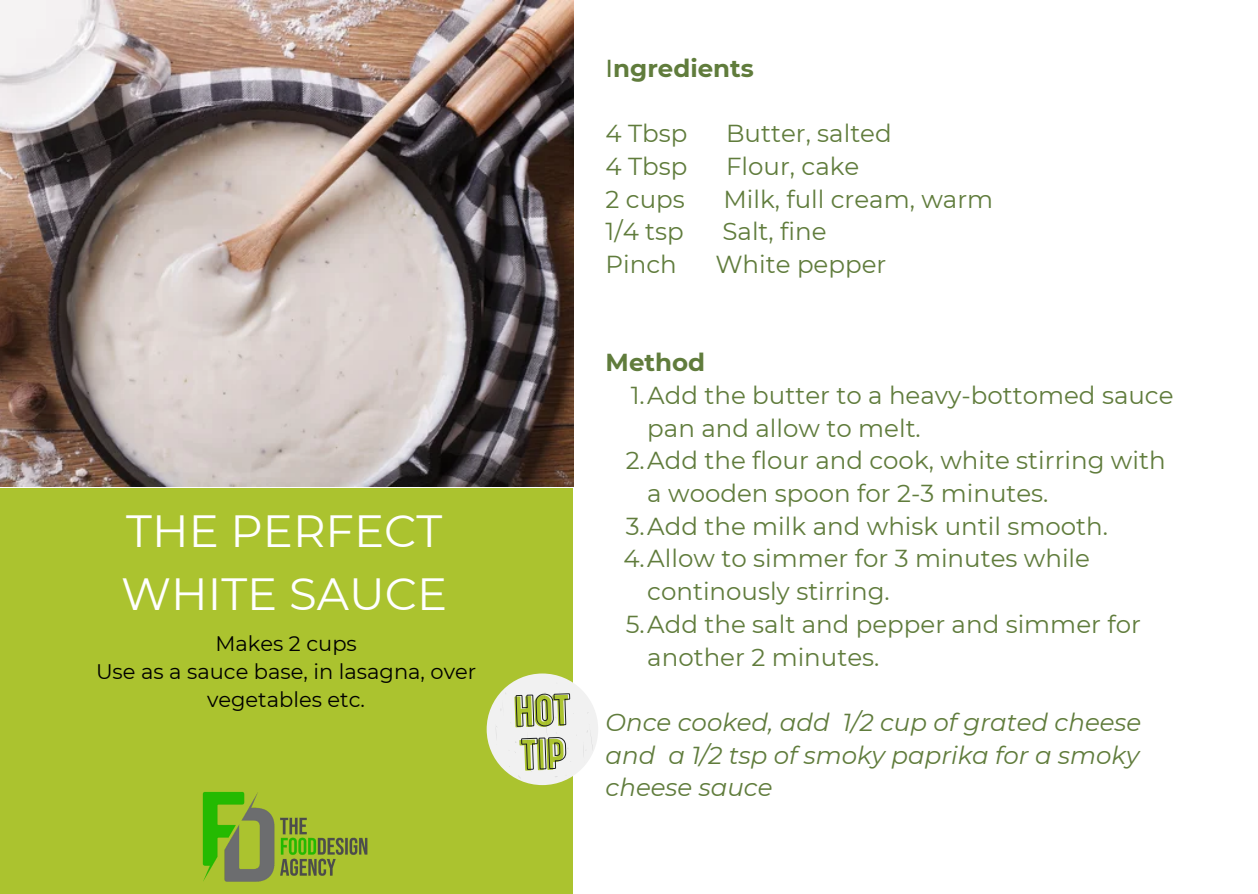
<style>
.page{position:relative;width:1258px;height:894px;background:#fff}
.page>*{position:absolute;margin:0;border:0;box-sizing:border-box;transform-origin:0 0}
.t1{font:45px/63px "Montserrat";color:#fff}
.t2{font:24.6px/32.7px "Montserrat";color:#607c3c}
.t3{font:italic 24.6px/32.7px "Montserrat";color:#607c3c;text-align:justify}
.t4{font:700 24.6px "Montserrat";color:#607c3c}
.t5{font:21px/27.9px "Montserrat";color:#000;text-align:center}
.s1{font-weight:500}
</style>
<div class="page">
<div style="left:0;top:488px;width:572px;height:405px;background:#abc32f"></div>
<img style="left:0;top:0;width:573px;height:486px">
<img style="left:202px;top:791px;width:166px;height:91px">
<svg style="left:486px;top:675px;width:112px;height:106px"></svg>
<p class="t1" style="left:121px;top:499px;width:327px">THE PERFECT<br>WHITE SAUCE</p>
<p class="t5" style="left:215px;top:629px;width:143px">Makes 2 cups</p>
<p class="t5" style="left:96px;top:657px;width:382px">Use as a sauce base, in lasagna, over vegetables etc.</p>
<p class="t4" style="left:605px;top:53px;width:150px"><span class="s1">I</span>ngredients</p>
<p class="t2" style="left:605px;top:117px;width:83px">4 Tbsp</p>
<p class="t2" style="left:726px;top:117px;width:167px">Butter, salted</p>
<p class="t2" style="left:605px;top:150px;width:83px">4 Tbsp</p>
<p class="t2" style="left:726px;top:150px;width:135px">Flour, cake</p>
<p class="t2" style="left:605px;top:182px;width:81px">2 cups</p>
<p class="t2" style="left:723px;top:182px;width:271px">Milk, full cream, warm</p>
<p class="t2" style="left:605px;top:215px;width:80px">1/4 tsp</p>
<p class="t2" style="left:722px;top:215px;width:106px">Salt, fine</p>
<p class="t2" style="left:605px;top:248px;width:73px">Pinch</p>
<p class="t2" style="left:715px;top:248px;width:172px">White pepper</p>
<p class="t4" style="left:605px;top:347px;width:101px">Method</p>
<p class="t2" style="left:647px;top:378px;width:528px;text-indent:-17px">1.Add the butter to a heavy-bottomed sauce pan and allow to melt.</p>
<p class="t2" style="left:647px;top:444px;width:520px;text-indent:-22px">2.Add the flour and cook, white stirring with a wooden spoon for 2-3 minutes.</p>
<p class="t2" style="left:626px;top:509px;width:483px">3.Add the milk and whisk until smooth.</p>
<p class="t2" style="left:647px;top:542px;width:444px;text-indent:-24px">4.Allow to simmer for 3 minutes while continously stirring.</p>
<p class="t2" style="left:647px;top:607px;width:495px;text-indent:-22px">5.Add the salt and pepper and simmer for another 2 minutes.</p>
<p class="t3" style="left:605px;top:705px;width:537px">Once cooked, add 1/2 cup of grated cheese and a 1/2 tsp of smoky paprika for a smoky cheese sauce</p>
</div>
